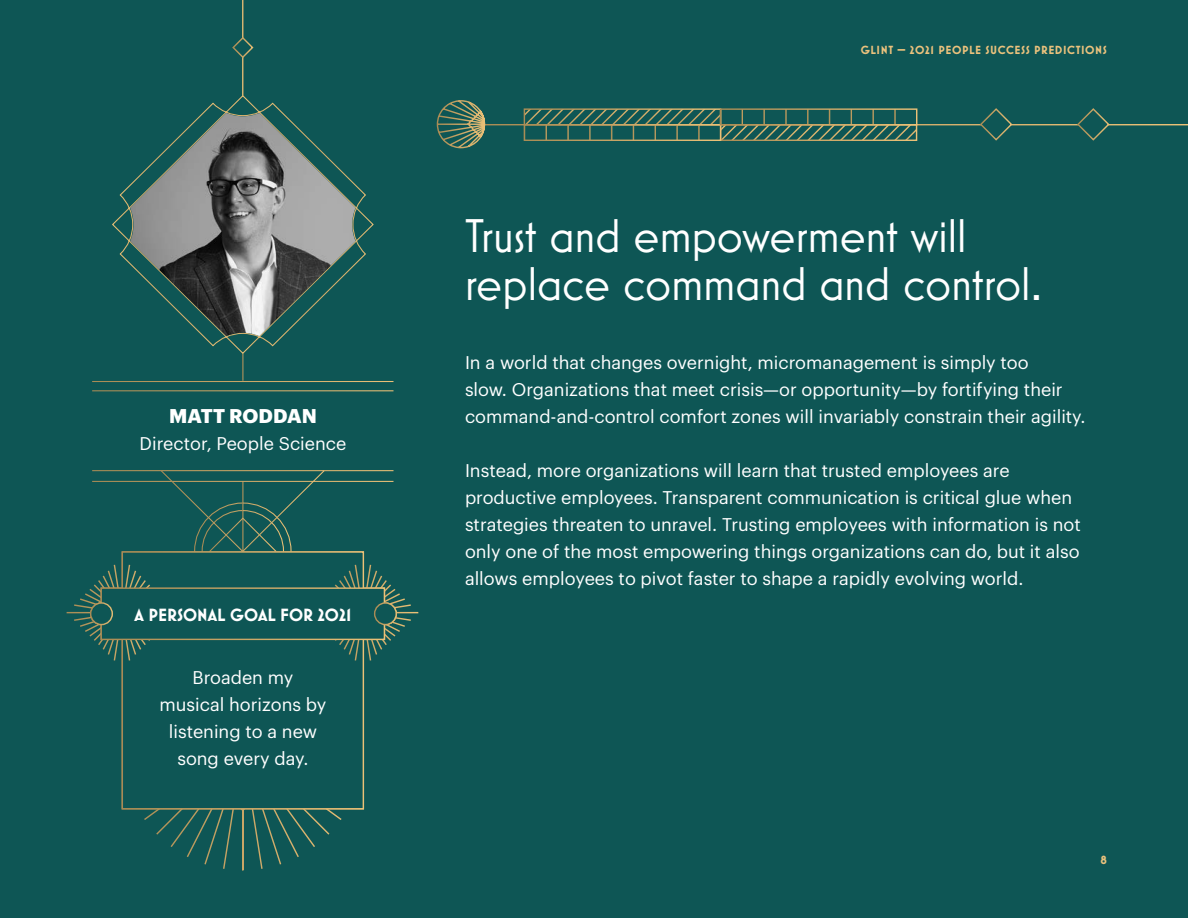
<style>
.page{position:relative;width:1188px;height:918px;background:#0e5655}
.page>*{position:absolute;margin:0;border:0;box-sizing:border-box;transform-origin:0 0}
.t1{font:48px/48px "Mostra Nuova";color:#fff}
.t2{font:700 19.5px "Graphik";letter-spacing:.005em;color:#fff}
.t3{font:18px/27px "Graphik";color:#fff}
.t4{font:700 18px "Mostra Nuova";color:#fff}
.t5{font:700 12px "Mostra Nuova";letter-spacing:.05em;color:#ebc27d}
</style>
<div class="page">
<svg style="left:242px;top:355px;width:1px;height:26px"></svg>
<hr style="left:92px;top:390px;width:302px;height:1px;background:#fff">
<hr style="left:92px;top:381px;width:302px;height:1px;background:#fff">
<hr style="left:92px;top:481px;width:302px;height:1px;background:#fff">
<hr style="left:92px;top:470px;width:302px;height:1px;background:#fff">
<svg style="left:160px;top:470px;width:166px;height:81px"></svg>
<svg style="left:112px;top:96px;width:262px;height:259px"></svg>
<hr style="left:484px;top:124px;width:704px;height:1px;background:#fff">
<svg style="left:524px;top:109px;width:393px;height:31px"></svg>
<svg style="left:121px;top:662px;width:244px;height:209px"></svg>
<svg style="left:436px;top:100px;width:50px;height:49px"></svg>
<svg style="left:1076px;top:108px;width:35px;height:33px"></svg>
<svg style="left:979px;top:108px;width:34px;height:33px"></svg>
<hr style="left:242px;top:0;width:2px;height:96px;background:#fff">
<svg style="left:232px;top:36px;width:22px;height:23px"></svg>
<div style="left:122px;top:552px;width:241px;height:257px;background:#0e5655"></div>
<svg style="left:306px;top:563px;width:113px;height:99px"></svg>
<svg style="left:66px;top:563px;width:113px;height:99px"></svg>
<div style="left:101px;top:588px;width:283px;height:51px;background:#0e5655"></div>
<div style="left:91px;top:603px;width:21px;height:22px;background:#0e5655;border-radius:50%"></div>
<div style="left:90px;top:602px;width:23px;height:23px;border:1px solid #fff;border-radius:50%"></div>
<div style="left:375px;top:603px;width:21px;height:22px;background:#0e5655;border-radius:50%"></div>
<div style="left:374px;top:602px;width:23px;height:23px;border:1px solid #fff;border-radius:50%"></div>
<img style="left:130px;top:113px;width:226px;height:223px">
<p class="t2" style="left:169px;top:401px;width:149px">MATT RODDAN</p>
<p class="t3" style="left:140px;top:428px;width:208px">Director, People Science</p>
<p class="t4" style="left:135px;top:604px;width:218px">A PERSONAL GOAL FOR 2021</p>
<p class="t3" style="left:160px;top:662px;width:168px;text-align:center">Broaden my musical horizons by listening to a new song every day.</p>
<p class="t5" style="left:861px;top:43px;width:248px">GLINT — 2021 PEOPLE SUCCESS PREDICTIONS</p>
<h3 class="t1" style="left:465px;top:211px;width:579px">Trust and empowerment will replace command and control.</h3>
<p class="t3" style="left:465px;top:347px;width:622px">In a world that changes overnight, micromanagement is simply too<br>slow. Organizations that meet crisis—or opportunity—by fortifying their command-and-control comfort zones will invariably constrain their agility.</p>
<p class="t3" style="left:465px;top:455px;width:617px">Instead, more organizations will learn that trusted employees are productive employees. Transparent communication is critical glue when strategies threaten to unravel. Trusting employees with information is not only one of the most empowering things organizations can do, but it also allows employees to pivot faster to shape a rapidly evolving world.</p>
<p class="t5" style="left:1100px;top:853px;width:8px">8</p>
</div>
